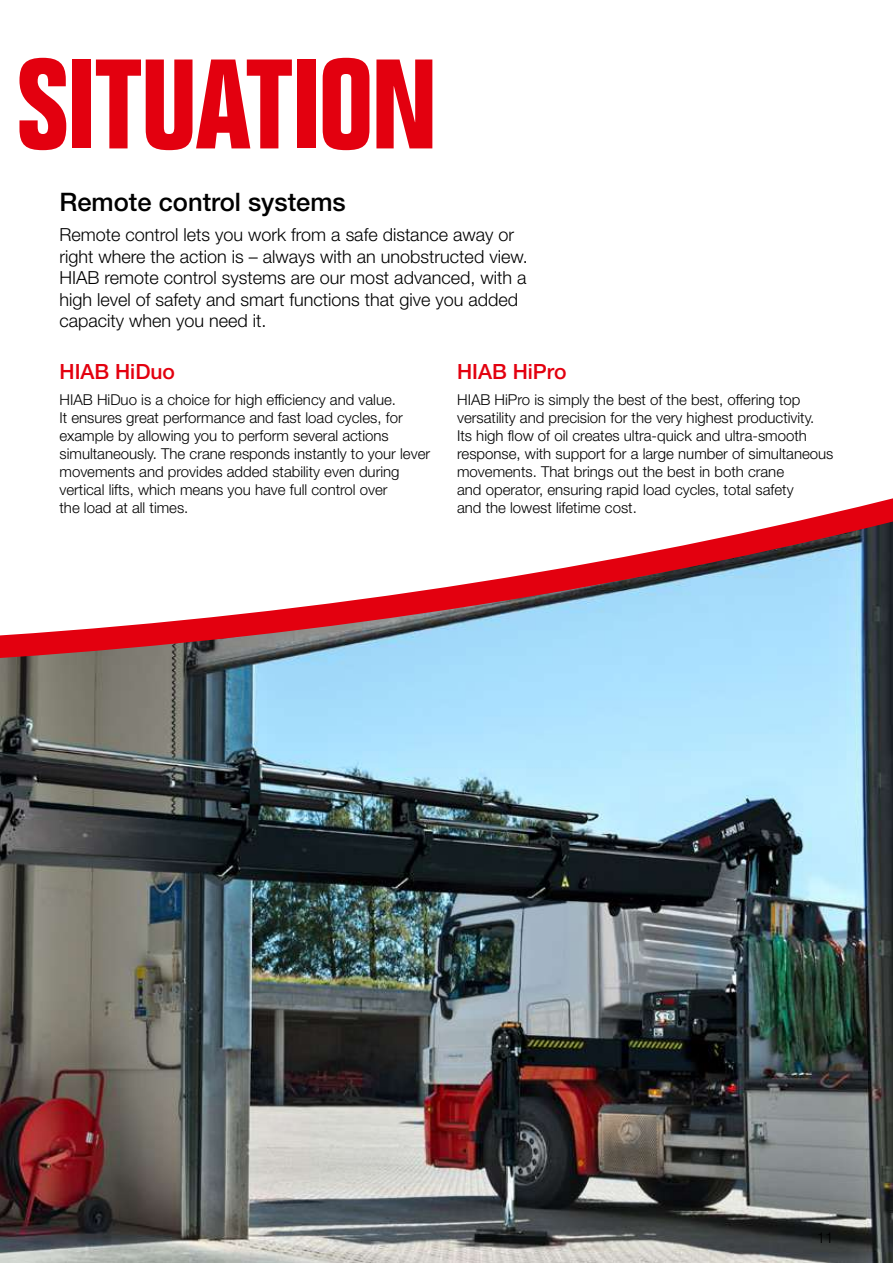
<style>
.page{position:relative;width:893px;height:1263px;background:#fff}
.page>*{position:absolute;margin:0;border:0;box-sizing:border-box;transform-origin:0 0}
.t1{font:700 condensed 124.5px "Folio Std";letter-spacing:-.01em;color:#e3000f}
.t2{font:500 25.5px "Helvetica Neue LT Std";color:#000}
.t3{font:500 21px "Helvetica Neue LT Std";color:#e3000f}
.t4{font:300 18px/21.6px "Helvetica Neue LT Pro";color:#000}
.t5{font:300 15px/18px "Helvetica Neue LT Std";color:#000}
</style>
<div class="page">
<img style="left:0;top:687px;width:893px;height:576px">
<svg style="left:0;top:498px;width:893px;height:189px"></svg>
<h1 class="t1" style="left:17px;top:36px;width:422px">SITUATION</h1>
<h2 class="t2" style="left:60px;top:187px;width:288px">Remote control systems</h2>
<p class="t4" style="left:60px;top:223px;width:470px">Remote control lets you work from a safe distance away or right where the action is – always with an unobstructed view.<br>HIAB remote control systems are our most advanced, with a high level of safety and smart functions that give you added capacity when you need it.</p>
<h3 class="t3" style="left:60px;top:359px;width:117px">HIAB HiDuo</h3>
<p class="t5" style="left:60px;top:390px;width:372px">HIAB HiDuo is a choice for high efficiency and value.<br>It ensures great performance and fast load cycles, for example by allowing you to perform several actions simultaneously. The crane responds instantly to your lever movements and provides added stability even during vertical lifts, which means you have full control over<br>the load at all times.</p>
<h3 class="t3" style="left:457px;top:359px;width:111px">HIAB HiPro</h3>
<p class="t5" style="left:457px;top:390px;width:378px">HIAB HiPro is simply the best of the best, offering top versatility and precision for the very highest productivity.<br>Its high flow of oil creates ultra-quick and ultra-smooth response, with support for a large number of simultaneous movements. That brings out the best in both crane<br>and operator, ensuring rapid load cycles, total safety<br>and the lowest lifetime cost.</p>
<p class="t5" style="left:817px;top:1228px;width:18px">11</p>
</div>
